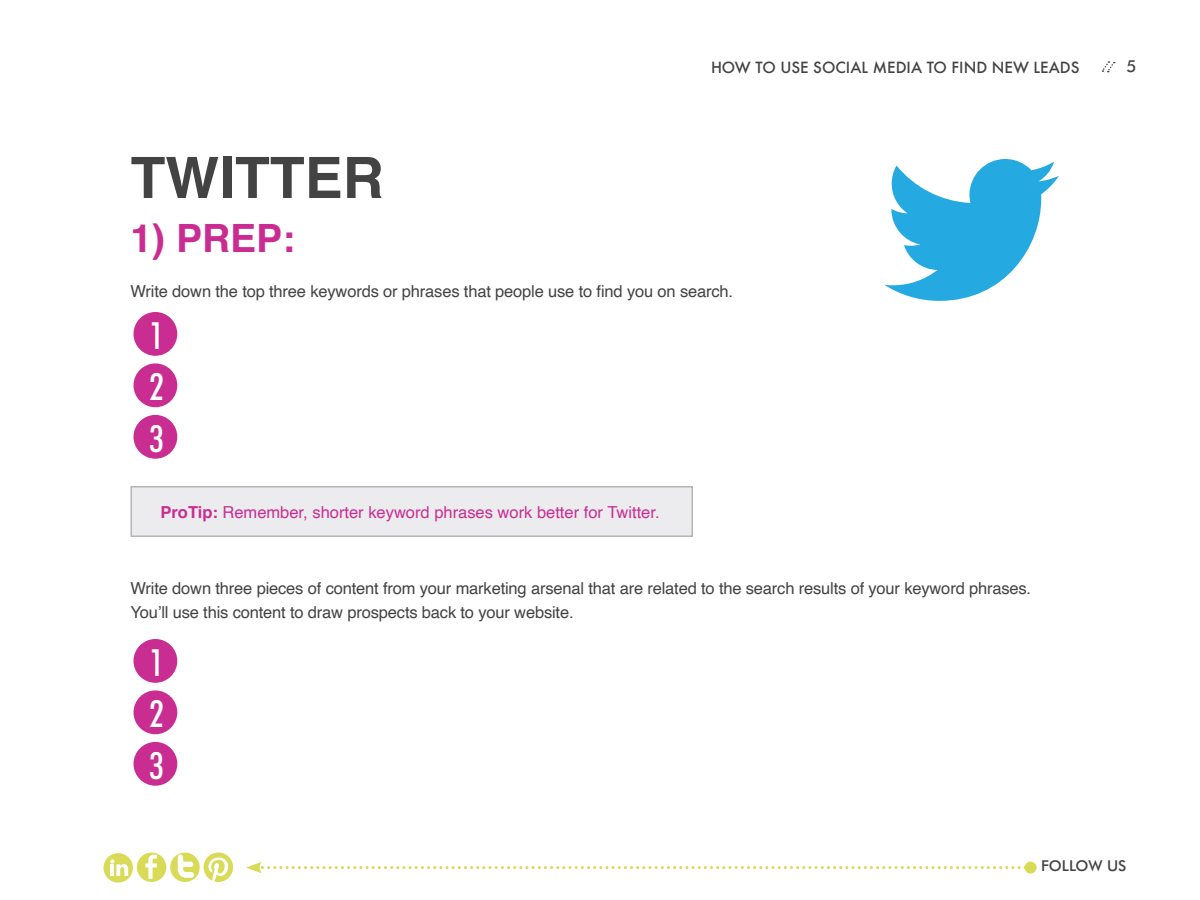
<style>
.page{position:relative;width:1200px;height:900px;background:#fff}
.page>*{position:absolute;margin:0;border:0;box-sizing:border-box;transform-origin:0 0}
.t1{font:700 57px "Helvetica";color:#434343}
.t2{font:700 39px "Helvetica";color:#c92d92}
.t3{font:500 condensed 37.5px "Futura BT";color:#fff}
.t4{font:16.5px/24px "Helvetica";letter-spacing:-.01em;color:#434343}
.t5{font:16.5px "Helvetica";color:#c92d92}
.t6{font:500 16.5px "Futura BT";color:#434343}
.t7{font:500 15px "Futura";color:#434343}
.t8{font:500 15px "Futura BT";color:#434343}
.s1{font-weight:700}
</style>
<div class="page">
<svg style="left:1101px;top:61px;width:14px;height:12px"></svg>
<div style="left:137px;top:853px;width:29px;height:29px;background:#d9da55;border-radius:50%"></div>
<svg style="left:145px;top:855px;width:12px;height:24px"></svg>
<div style="left:104px;top:853px;width:29px;height:30px;background:#d9da55;border-radius:50%"></div>
<svg style="left:170px;top:853px;width:30px;height:29px"></svg>
<svg style="left:178px;top:854px;width:16px;height:24px"></svg>
<svg style="left:110px;top:859px;width:18px;height:17px"></svg>
<svg style="left:204px;top:853px;width:29px;height:29px"></svg>
<svg style="left:246px;top:862px;width:783px;height:11px"></svg>
<div style="left:1025px;top:862px;width:12px;height:12px;background:#d9da55;border-radius:50%"></div>
<svg style="left:884px;top:159px;width:175px;height:142px"></svg>
<div style="left:134px;top:363px;width:43px;height:44px;background:#c92d92;border-radius:50%"></div>
<div style="left:134px;top:312px;width:43px;height:44px;background:#c92d92;border-radius:50%"></div>
<div style="left:134px;top:415px;width:43px;height:44px;background:#c92d92;border-radius:50%"></div>
<div style="left:134px;top:690px;width:43px;height:44px;background:#c92d92;border-radius:50%"></div>
<div style="left:134px;top:639px;width:43px;height:44px;background:#c92d92;border-radius:50%"></div>
<div style="left:134px;top:742px;width:43px;height:44px;background:#c92d92;border-radius:50%"></div>
<div style="left:131px;top:487px;width:561px;height:49px;background:#ececee"></div>
<div style="left:130px;top:486px;width:563px;height:51px;border:2px solid #b4b5b5"></div>
<p class="t7" style="left:711px;top:58px;width:370px">HOW TO USE SOCIAL MEDIA TO FIND NEW LEADS</p>
<p class="t6" style="left:1126px;top:56px;width:11px">5</p>
<h1 class="t1" style="left:130px;top:132px;width:255px">TWITTER</h1>
<h2 class="t2" style="left:130px;top:207px;width:166px">1) PREP:</h2>
<p class="t4" style="left:130px;top:280px;width:604px">Write down the top three keywords or phrases that people use to find you on search.</p>
<h3 class="t3" style="left:149px;top:313px;width:16px">1</h3>
<h3 class="t3" style="left:149px;top:364px;width:16px">2</h3>
<h3 class="t3" style="left:149px;top:415px;width:16px">3</h3>
<p class="t5" style="left:160px;top:499px;width:501px"><span class="s1">ProTip:</span> Remember, shorter keyword phrases work better for Twitter.</p>
<p class="t4" style="left:130px;top:577px;width:902px">Write down three pieces of content from your marketing arsenal that are related to the search results of your keyword phrases.<br>You’ll use this content to draw prospects back to your website.</p>
<h3 class="t3" style="left:149px;top:640px;width:16px">1</h3>
<h3 class="t3" style="left:149px;top:691px;width:16px">2</h3>
<h3 class="t3" style="left:149px;top:742px;width:16px">3</h3>
<p class="t8" style="left:1041px;top:857px;width:87px">FOLLOW US</p>
</div>
